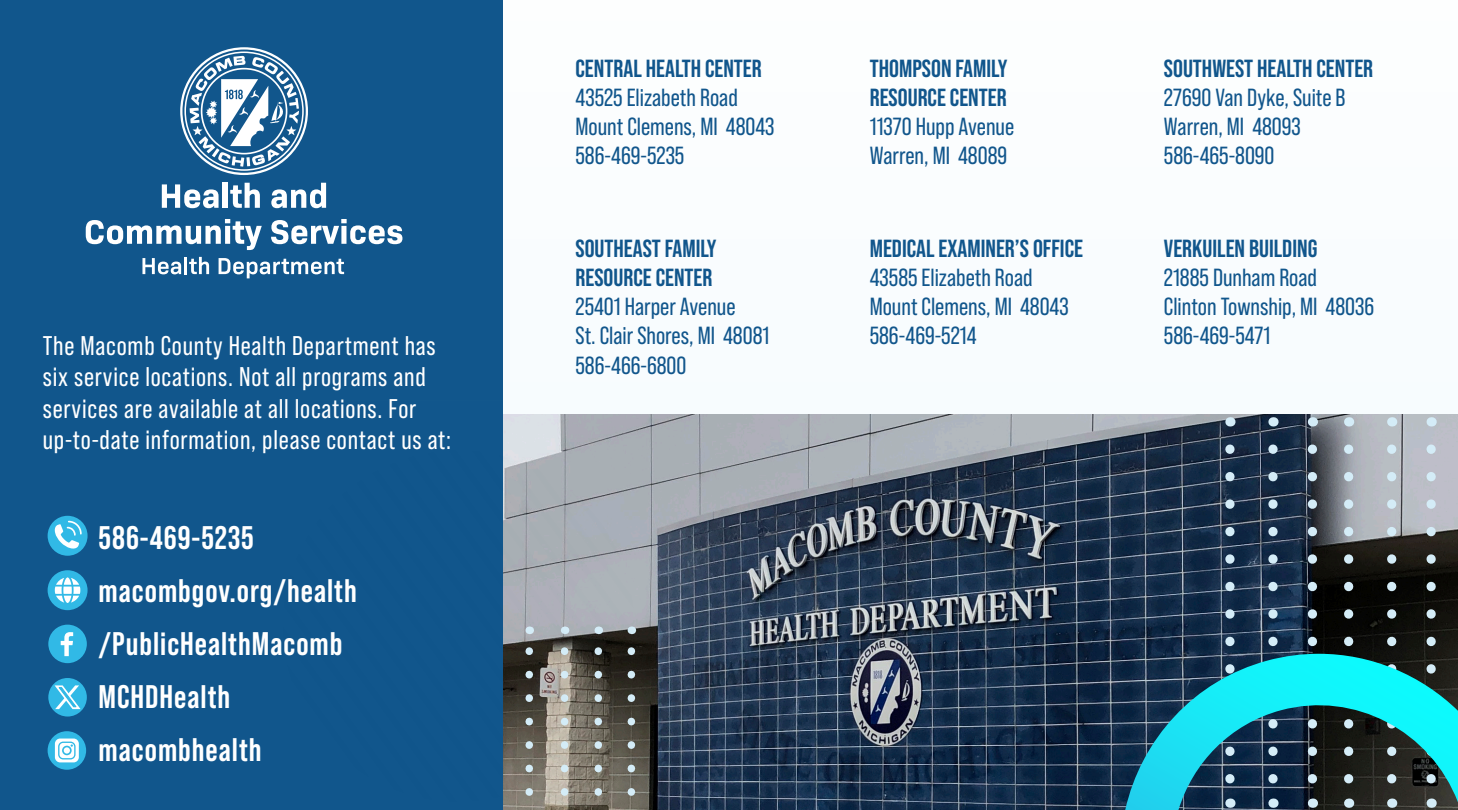
<style>
.page{position:relative;width:1458px;height:810px;background:#fff}
.page>*{position:absolute;margin:0;border:0;box-sizing:border-box;transform-origin:0 0}
.t1{font:700 32.62px "Bebas Neue Pro";letter-spacing:.03em;color:#fff}
.t2{font:27px/31.5px "Bebas Neue Pro";letter-spacing:.03em;color:#fff}
.Paragraph_Style_1{font:24.75px/29.2px "Bebas Neue Pro";color:#11568c}
.s1{font-weight:700}
</style>
<div class="page">
<div style="left:502px;top:0;width:956px;height:810px;background:#fafdfe"></div>
<img style="left:669px;top:414px;width:789px;height:396px">
<div style="left:0;top:0;width:502px;height:810px;background:#11568c"></div>
<svg style="left:1090px;top:449px;width:269px;height:361px;background:#283a50"></svg>
<svg style="left:1387px;top:449px;width:9px;height:205px;background:#787f82"></svg>
<svg style="left:1427px;top:449px;width:9px;height:205px;background:#7a8084"></svg>
<svg style="left:1125px;top:654px;width:333px;height:156px;background:#1f7b87"></svg>
<svg style="left:182px;top:50px;width:124px;height:123px"></svg>
<svg style="left:162px;top:184px;width:57px;height:24px"></svg>
<div style="left:223px;top:183px;width:5px;height:25px;background:#fff"></div>
<svg style="left:230px;top:183px;width:30px;height:25px"></svg>
<svg style="left:271px;top:183px;width:55px;height:25px"></svg>
<svg style="left:86px;top:219px;width:176px;height:31px"></svg>
<svg style="left:271px;top:219px;width:131px;height:25px"></svg>
<svg style="left:142px;top:258px;width:39px;height:16px"></svg>
<hr style="left:184px;top:257px;width:3px;height:17px;background:#fff">
<svg style="left:189px;top:257px;width:20px;height:17px"></svg>
<svg style="left:219px;top:258px;width:125px;height:20px"></svg>
<svg style="left:502px;top:400px;width:167px;height:410px;background:#8b8e8f"></svg>
<div style="left:48px;top:570px;width:40px;height:40px;background:#31b9e6;border-radius:50%"></div>
<svg style="left:55px;top:577px;width:25px;height:26px"></svg>
<div style="left:48px;top:625px;width:39px;height:38px;background:#31b9e6;border-radius:50%"></div>
<svg style="left:61px;top:632px;width:12px;height:24px"></svg>
<div style="left:48px;top:516px;width:40px;height:40px;background:#31b9e6;border-radius:50%"></div>
<svg style="left:53px;top:520px;width:30px;height:30px"></svg>
<div style="left:48px;top:678px;width:39px;height:39px;background:#31b9e6;border-radius:50%"></div>
<svg style="left:55px;top:685px;width:26px;height:24px"></svg>
<div style="left:48px;top:731px;width:38px;height:39px;background:#31b9e6;border-radius:50%"></div>
<div style="left:55px;top:739px;width:24px;height:23px;background:#fff;border-radius:5px"></div>
<svg style="left:58px;top:742px;width:18px;height:21px"></svg>
<p class="t2" style="left:43px;top:330px;width:410px">The Macomb County Health Department has six service locations. Not all programs and services are available at all locations. For up-to-date information, please contact us at:</p>
<p class="t1" style="left:99px;top:519px;width:157px">586-469-5235</p>
<p class="t1" style="left:99px;top:572px;width:260px">macombgov.org/health</p>
<p class="t1" style="left:99px;top:625px;width:245px">/PublicHealthMacomb</p>
<p class="t1" style="left:99px;top:678px;width:133px">MCHDHealth</p>
<p class="t1" style="left:99px;top:731px;width:164px">macombhealth</p>
<p class="Paragraph_Style_1" style="left:576px;top:53px;width:201px"><span class="s1">CENTRAL HEALTH CENTER<br></span>43525 Elizabeth Road<br>Mount Clemens, MI 48043<br>586-469-5235</p>
<p class="Paragraph_Style_1" style="left:576px;top:233px;width:195px"><span class="s1">SOUTHEAST FAMILY<br>RESOURCE CENTER<br></span>25401 Harper Avenue<br>St. Clair Shores, MI 48081<br>586-466-6800</p>
<p class="Paragraph_Style_1" style="left:870px;top:53px;width:146px"><span class="s1">THOMPSON FAMILY<br>RESOURCE CENTER<br></span>11370 Hupp Avenue<br>Warren, MI 48089</p>
<p class="Paragraph_Style_1" style="left:870px;top:233px;width:215px"><span class="s1">MEDICAL EXAMINER’S OFFICE<br></span>43585 Elizabeth Road<br>Mount Clemens, MI 48043<br>586-469-5214</p>
<p class="Paragraph_Style_1" style="left:1164px;top:53px;width:211px"><span class="s1">SOUTHWEST HEALTH CENTER<br></span>27690 Van Dyke, Suite B<br>Warren, MI 48093<br>586-465-8090</p>
<p class="Paragraph_Style_1" style="left:1164px;top:233px;width:212px"><span class="s1">VERKUILEN BUILDING<br></span>21885 Dunham Road<br>Clinton Township, MI 48036<br>586-469-5471</p>
</div>
